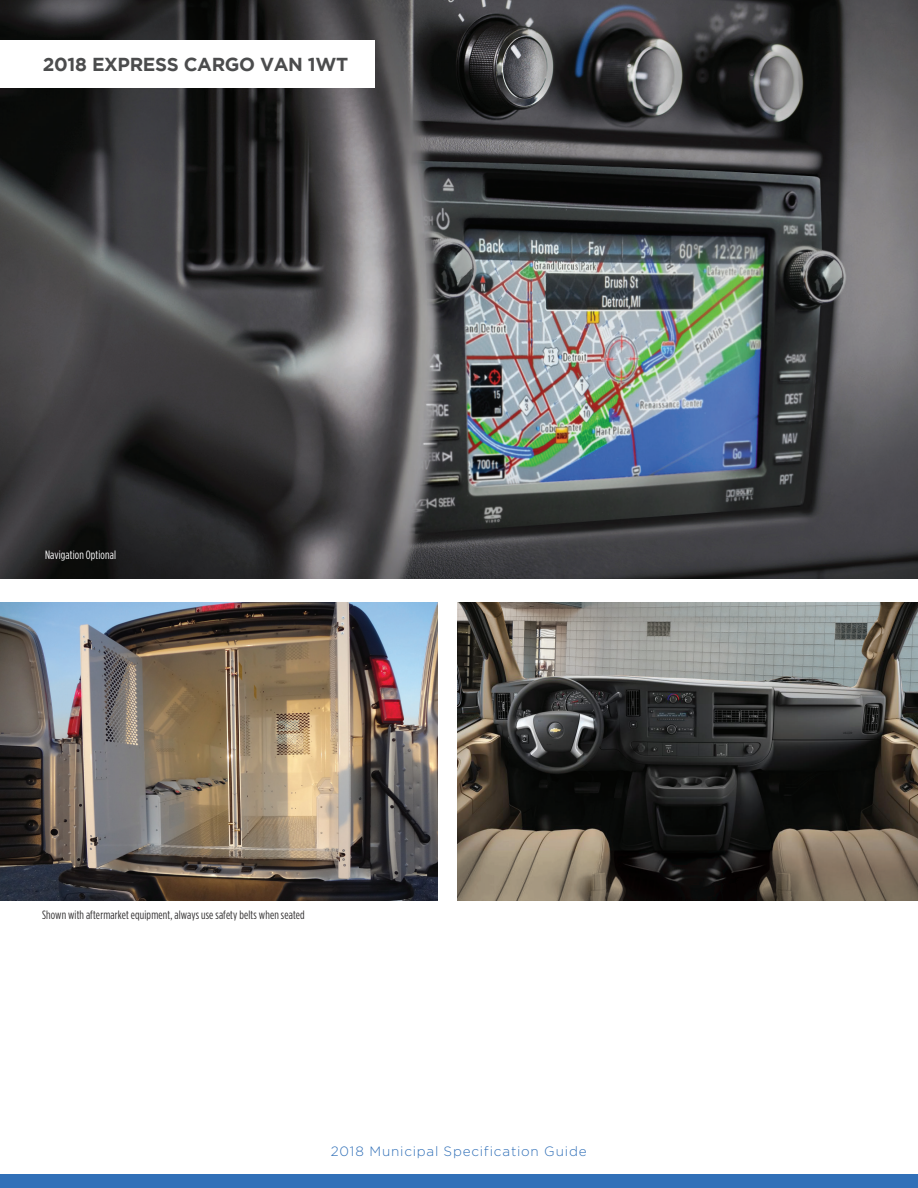
<style>
.page{position:relative;width:918px;height:1188px;background:#fff}
.page>*{position:absolute;margin:0;border:0;box-sizing:border-box;transform-origin:0 0}
.t1{font:700 18.75px "Gotham";letter-spacing:-.02em;color:#4b4c4d}
.t2{font:300 13.5px "Gotham";letter-spacing:.06em;color:#3170b8}
.t3{font:12px "Gotham Condensed";letter-spacing:.01em;color:#312f30}
.t4{font:12px "Gotham Condensed";letter-spacing:.01em;color:#fff}
</style>
<div class="page">
<svg style="left:1px;top:0;width:916px;height:1px"></svg>
<div style="left:0;top:1174px;width:918px;height:14px;background:#3170b8"></div>
<img style="left:0;top:603px;width:437px;height:298px">
<img style="left:0;top:1px;width:918px;height:578px">
<img style="left:458px;top:603px;width:459px;height:298px">
<div style="left:0;top:40px;width:374px;height:48px;background:#fff"></div>
<p class="t1" style="left:43px;top:54px;width:307px">2018 EXPRESS CARGO VAN 1WT</p>
<p class="t4" style="left:45px;top:548px;width:73px">Navigation Optional</p>
<p class="t3" style="left:42px;top:908px;width:264px">Shown with aftermarket equipment, always use safety belts when seated</p>
<p class="t2" style="left:331px;top:1144px;width:257px">2018 Municipal Specification Guide</p>
</div>
